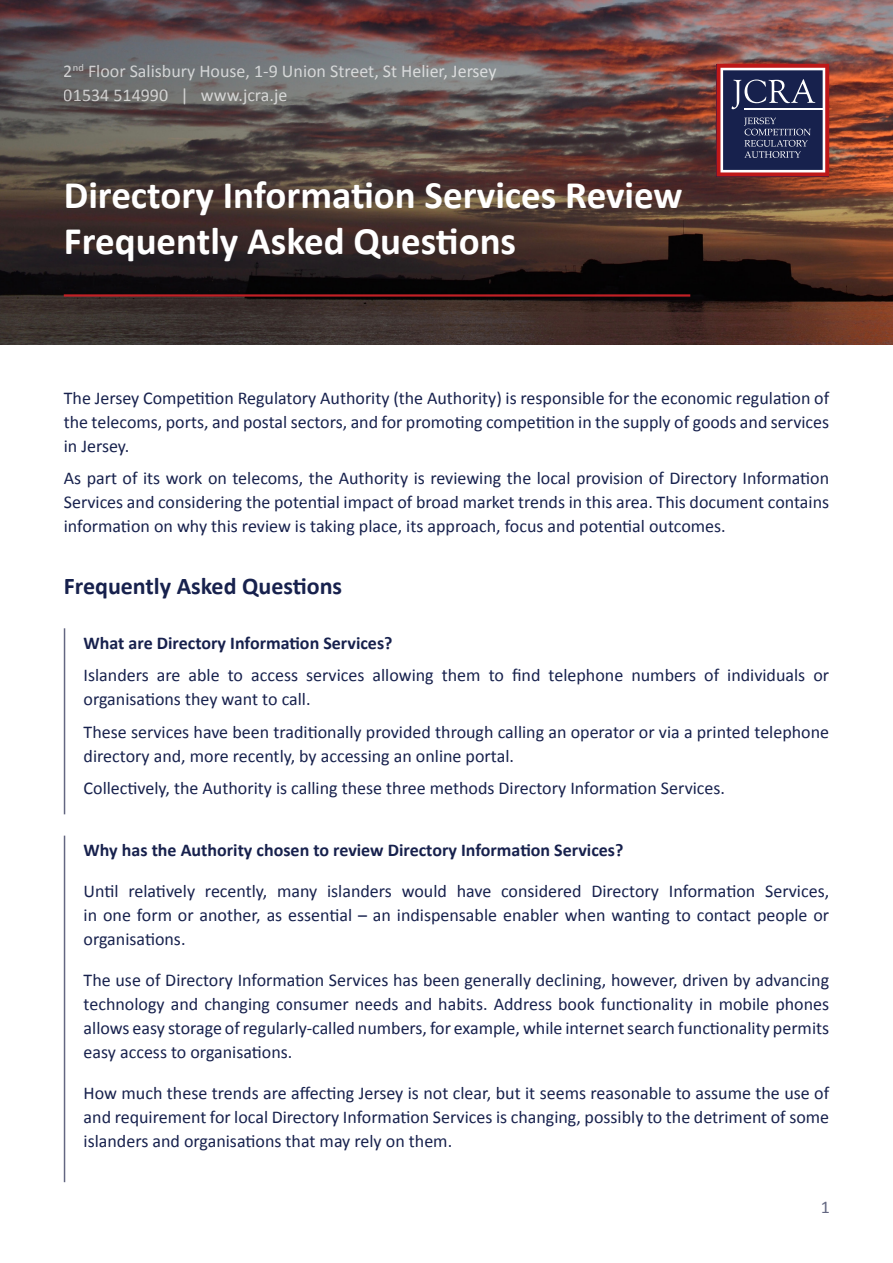
<style>
.page{position:relative;width:893px;height:1263px;background:#fff}
.page>*{position:absolute;margin:0;border:0;box-sizing:border-box;transform-origin:0 0}
.Section_Title{font:700 39px/46.8px "Calibri";color:#fff}
.t1{font:700 24px "Calibri";color:#17214d}
.t2{font:18px/24px "Calibri";color:#17214d;text-align:justify}
.t3{font:700 18px "Calibri";color:#17214d}
.t4{font:18px/24px "Calibri";color:#fff}
.t5{font:18px "Calibri";color:#20254b}
</style>
<div class="page">
<img style="left:0;top:0;width:893px;height:344px">
<svg style="left:716px;top:64px;width:113px;height:112px"></svg>
<hr style="left:744px;top:108px;width:80px;height:1px;background:#fff">
<hr style="left:64px;top:628px;width:1px;height:186px;background:#20254b">
<hr style="left:64px;top:836px;width:1px;height:346px;background:#20254b">
<hr style="left:64px;top:294px;width:626px;height:3px;background:#c02025">
<p class="t4" style="left:64px;top:59px;width:434px">2<sup>nd</sup> Floor Salisbury House, 1-9 Union Street, St Helier, Jersey<br>01534 514990 | www.jcra.je</p>
<p class="Section_Title" style="left:64px;top:170px;width:620px">Directory Information Services Review<br>Frequently Asked Questions</p>
<p class="t2" style="left:64px;top:385px;width:767px">The Jersey Competition Regulatory Authority (the Authority) is responsible for the economic regulation of the telecoms, ports, and postal sectors, and for promoting competition in the supply of goods and services in Jersey.</p>
<p class="t2" style="left:64px;top:466px;width:767px">As part of its work on telecoms, the Authority is reviewing the local provision of Directory Information Services and considering the potential impact of broad market trends in this area. This document contains information on why this review is taking place, its approach, focus and potential outcomes.</p>
<p class="t1" style="left:64px;top:569px;width:280px">Frequently Asked Questions</p>
<p class="t3" style="left:84px;top:630px;width:310px">What are Directory Information Services?</p>
<p class="t2" style="left:84px;top:662px;width:747px">Islanders are able to access services allowing them to find telephone numbers of individuals or organisations they want to call.</p>
<p class="t2" style="left:84px;top:719px;width:747px">These services have been traditionally provided through calling an operator or via a printed telephone directory and, more recently, by accessing an online portal.</p>
<p class="t2" style="left:84px;top:776px;width:643px">Collectively, the Authority is calling these three methods Directory Information Services.</p>
<p class="t3" style="left:84px;top:837px;width:541px">Why has the Authority chosen to review Directory Information Services?</p>
<p class="t2" style="left:84px;top:878px;width:747px">Until relatively recently, many islanders would have considered Directory Information Services, in one form or another, as essential – an indispensable enabler when wanting to contact people or organisations.</p>
<p class="t2" style="left:84px;top:967px;width:747px">The use of Directory Information Services has been generally declining, however, driven by advancing technology and changing consumer needs and habits. Address book functionality in mobile phones allows easy storage of regularly-called numbers, for example, while internet search functionality permits easy access to organisations.</p>
<p class="t2" style="left:84px;top:1080px;width:747px">How much these trends are affecting Jersey is not clear, but it seems reasonable to assume the use of and requirement for local Directory Information Services is changing, possibly to the detriment of some islanders and organisations that may rely on them.</p>
<p class="t5" style="left:820px;top:1194px;width:11px">1</p>
</div>
